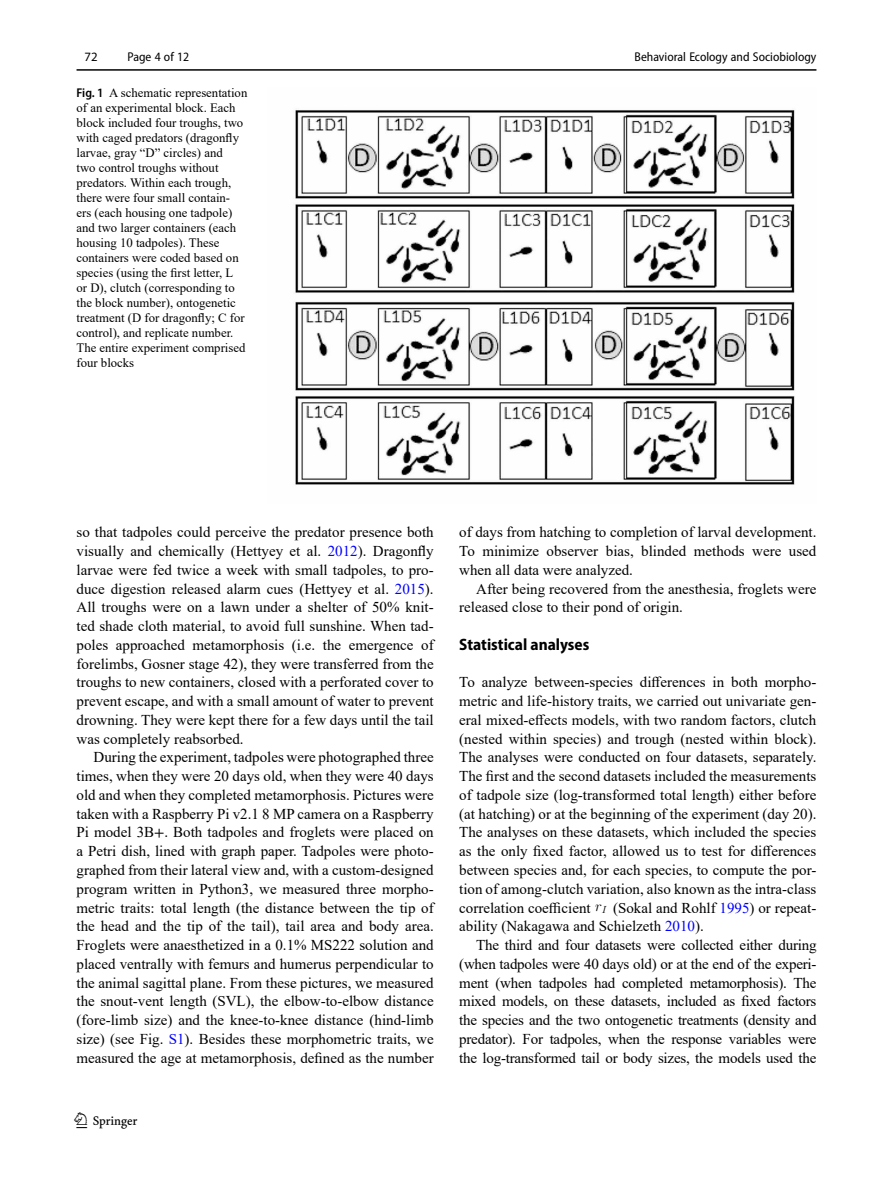
<style>
.page{position:relative;width:893px;height:1187px;background:#fff}
.page>*{position:absolute;margin:0;border:0;box-sizing:border-box;transform-origin:0 0}
.t1{font:22.5px "Springnew";color:#000}
.Head_2{font:700 semi-condensed 16.5px "Myriad Pro";color:#000}
.Body_Text_Indent{font:15px/18.8px "Times New Roman";color:#000;text-align:justify}
.Body_Text{font:15px/18.8px "Times New Roman";color:#000;text-align:justify}
.Figure_Caption_Side{font:12.75px/15px "Times New Roman";color:#000}
.t2{font:semi-condensed 12.75px "Myriad Pro";color:#000}
.t3{font:12.75px "Myriad Pro";color:#000}
.s1{font-family:"Myriad Pro";font-weight:600;font-stretch:semi-condensed}
.s2{color:#00f}
.s3{font-family:"STIX"}
.s4{font-family:"CMMI12";font-size:14.85px}
.s5{font-family:"CMMI12";font-size:10.35px}
</style>
<div class="page">
<hr style="left:77px;top:69px;width:739px;height:2px;background:#000">
<img style="left:295px;top:110px;width:500px;height:375px">
<p class="t3" style="left:85px;top:48px;width:15px">72</p>
<p class="t2" style="left:127px;top:49px;width:63px">Page 4 of 12</p>
<p class="Figure_Caption_Side" style="left:77px;top:84px;width:172px"><span class="s1">Fig. 1</span> A schematic representation of an experimental block. Each block included four troughs, two with caged predators (dragonfly larvae, gray “D” circles) and<br>two control troughs without predators. Within each trough, there were four small contain&shy;ers (each housing one tadpole) and two larger containers (each housing 10 tadpoles). These containers were coded based on species (using the first letter, L<br>or D), clutch (corresponding to the block number), ontogenetic treatment (D for dragonfly; C for control), and replicate number.<br>The entire experiment comprised four blocks</p>
<p class="t2" style="left:634px;top:49px;width:183px">Behavioral Ecology and Sociobiology</p>
<p class="Body_Text_Indent" style="left:77px;top:522px;width:359px">so that tadpoles could perceive the predator presence both visually and chemically (Hettyey et al. <span class="s2">2012</span>). Dragonfly larvae were fed twice a week with small tadpoles, to pro&shy;duce digestion released alarm cues (Hettyey et al. <span class="s2">2015</span>).<br>All troughs were on a lawn under a shelter of 50% knit&shy;ted shade cloth material, to avoid full sunshine. When tad&shy;poles approached metamorphosis (i.e. the emergence of forelimbs, Gosner stage 42), they were transferred from the troughs to new containers, closed with a perforated cover to prevent escape, and with a small amount of water to prevent drowning. They were kept there for a few days until the tail was completely reabsorbed.</p>
<p class="Body_Text_Indent" style="left:77px;top:747px;width:359px;text-indent:17px">During the experiment, tadpoles were photographed three times, when they were 20 days old, when they were 40 days old and when they completed metamorphosis. Pictures were taken with a Raspberry Pi v2.1 8 MP camera on a Raspberry Pi model 3B<span class="s3">+</span>. Both tadpoles and froglets were placed on a Petri dish, lined with graph paper. Tadpoles were photo&shy;graphed from their lateral view and, with a custom-designed program written in Python3, we measured three morpho&shy;metric traits: total length (the distance between the tip of the head and the tip of the tail), tail area and body area.<br>Froglets were anaesthetized in a 0.1% MS222 solution and placed ventrally with femurs and humerus perpendicular to the animal sagittal plane. From these pictures, we measured the snout-vent length (SVL), the elbow-to-elbow distance (fore-limb size) and the knee-to-knee distance (hind-limb size) (see Fig. <span class="s2">S1</span>). Besides these morphometric traits, we measured the age at metamorphosis, defined as the number</p>
<h1 class="t1" style="left:77px;top:1107px;width:63px">1 3</h1>
<p class="Body_Text_Indent" style="left:459px;top:522px;width:359px">of days from hatching to completion of larval development.<br>To minimize observer bias, blinded methods were used when all data were analyzed.</p>
<p class="Body_Text_Indent" style="left:459px;top:578px;width:359px;text-indent:17px">After being recovered from the anesthesia, froglets were released close to their pond of origin.</p>
<p class="Head_2" style="left:459px;top:633px;width:132px">Statistical analyses</p>
<p class="Body_Text" style="left:459px;top:672px;width:359px">To analyze between-species differences in both morpho&shy;metric and life-history traits, we carried out univariate gen&shy;eral mixed-effects models, with two random factors, clutch (nested within species) and trough (nested within block).<br>The analyses were conducted on four datasets, separately.<br>The first and the second datasets included the measurements of tadpole size (log-transformed total length) either before (at hatching) or at the beginning of the experiment (day 20).<br>The analyses on these datasets, which included the species as the only fixed factor, allowed us to test for differences between species and, for each species, to compute the por&shy;tion of among-clutch variation, also known as the intra-class correlation coefficient <span class="s4">r</span><span class="s5">I</span></p>
<p class="Body_Text" style="left:459px;top:897px;width:359px;text-indent:154px">(Sokal and Rohlf <span class="s2">1995</span>) or repeat&shy;ability (Nakagawa and Schielzeth <span class="s2">2010</span>).</p>
<p class="Body_Text_Indent" style="left:459px;top:935px;width:359px;text-indent:17px">The third and four datasets were collected either during (when tadpoles were 40 days old) or at the end of the experi&shy;ment (when tadpoles had completed metamorphosis). The mixed models, on these datasets, included as fixed factors the species and the two ontogenetic treatments (density and predator). For tadpoles, when the response variables were the log-transformed tail or body sizes, the models used the</p>
</div>
